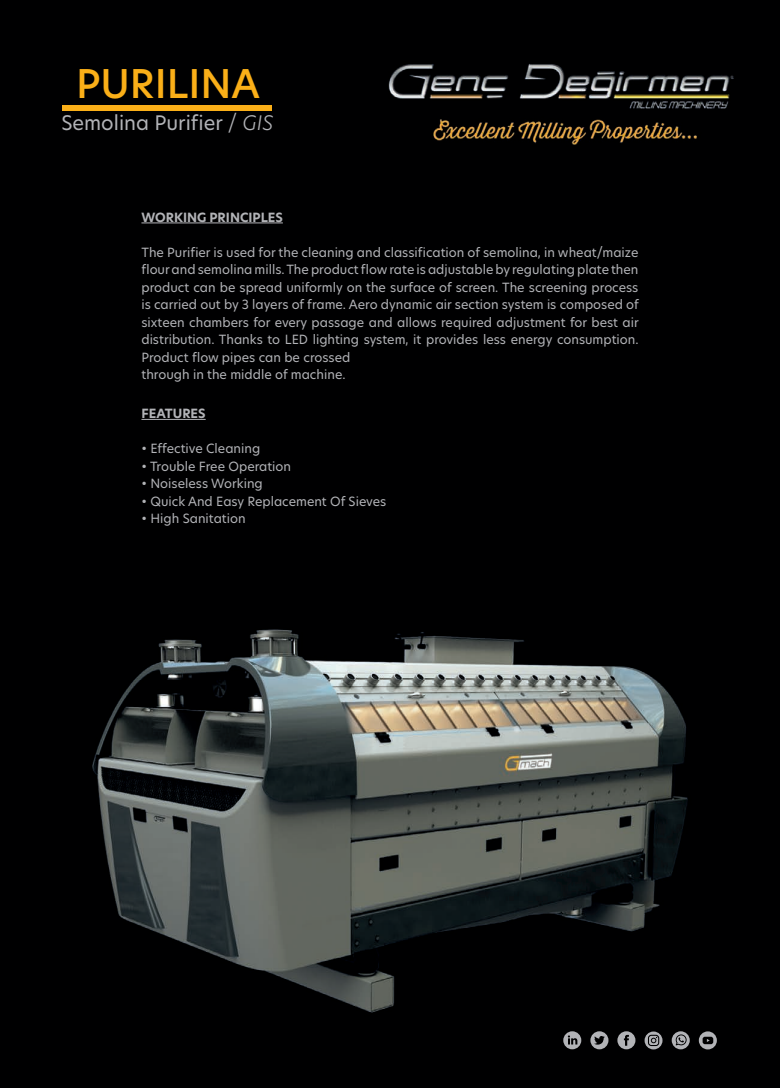
<style>
.page{position:relative;width:780px;height:1088px;background:#fff}
.page>*{position:absolute;margin:0;border:0;box-sizing:border-box;transform-origin:0 0}
.t1{font:500 38.88px "Hero New";color:#faaf18}
.t2{font:19.75px "Hero New";color:#b2b3b7}
.t3{font:12.5px/17.5px "Hero New";color:#b2b3b7}
.t4{font:700 12.5px "Hero New";color:#b2b3b7}
.s1{font-weight:300}
.s2{font-weight:300;font-style:italic}
</style>
<div class="page">
<img style="left:0;top:0;width:780px;height:1088px">
<div style="left:63px;top:106px;width:209px;height:5px;background:#faaf18"></div>
<svg style="left:590px;top:1031px;width:18px;height:18px"></svg>
<svg style="left:617px;top:1031px;width:18px;height:18px"></svg>
<svg style="left:671px;top:1031px;width:18px;height:18px"></svg>
<svg style="left:698px;top:1031px;width:18px;height:18px"></svg>
<svg style="left:644px;top:1031px;width:18px;height:18px"></svg>
<svg style="left:563px;top:1031px;width:18px;height:18px"></svg>
<hr style="left:141px;top:223px;width:142px;height:1px;background:#b2b3b7">
<hr style="left:141px;top:419px;width:65px;height:1px;background:#b2b3b7">
<h1 class="t1" style="left:76px;top:58px;width:185px">PURILINA</h1>
<h2 class="t2" style="left:61px;top:109px;width:213px">Semolina Purifier <span class="s1">/</span> <span class="s2">GIS</span></h2>
<p class="t4" style="left:141px;top:209px;width:143px">WORKING PRINCIPLES</p>
<p class="t3" style="left:141px;top:243px;width:499px">The Purifier is used for the cleaning and classification of semolina, in wheat/maize flour and semolina mills. The product flow rate is adjustable by regulating plate then product can be spread uniformly on the surface of screen. The screening process is carried out by 3 layers of frame. Aero dynamic air section system is composed of sixteen chambers for every passage and allows required adjustment for best air distribution. Thanks to LED lighting system, it provides less energy consumption.<br>Product flow pipes can be crossed<br>through in the middle of machine.</p>
<p class="t4" style="left:141px;top:405px;width:66px">FEATURES</p>
<p class="t3" style="left:141px;top:440px;width:120px">• Effective Cleaning</p>
<p class="t3" style="left:141px;top:457px;width:151px">• Trouble Free Operation</p>
<p class="t3" style="left:141px;top:475px;width:123px">• Noiseless Working</p>
<p class="t3" style="left:141px;top:492px;width:246px">• Quick And Easy Replacement Of Sieves</p>
<p class="t3" style="left:141px;top:510px;width:106px">• High Sanitation</p>
</div>
